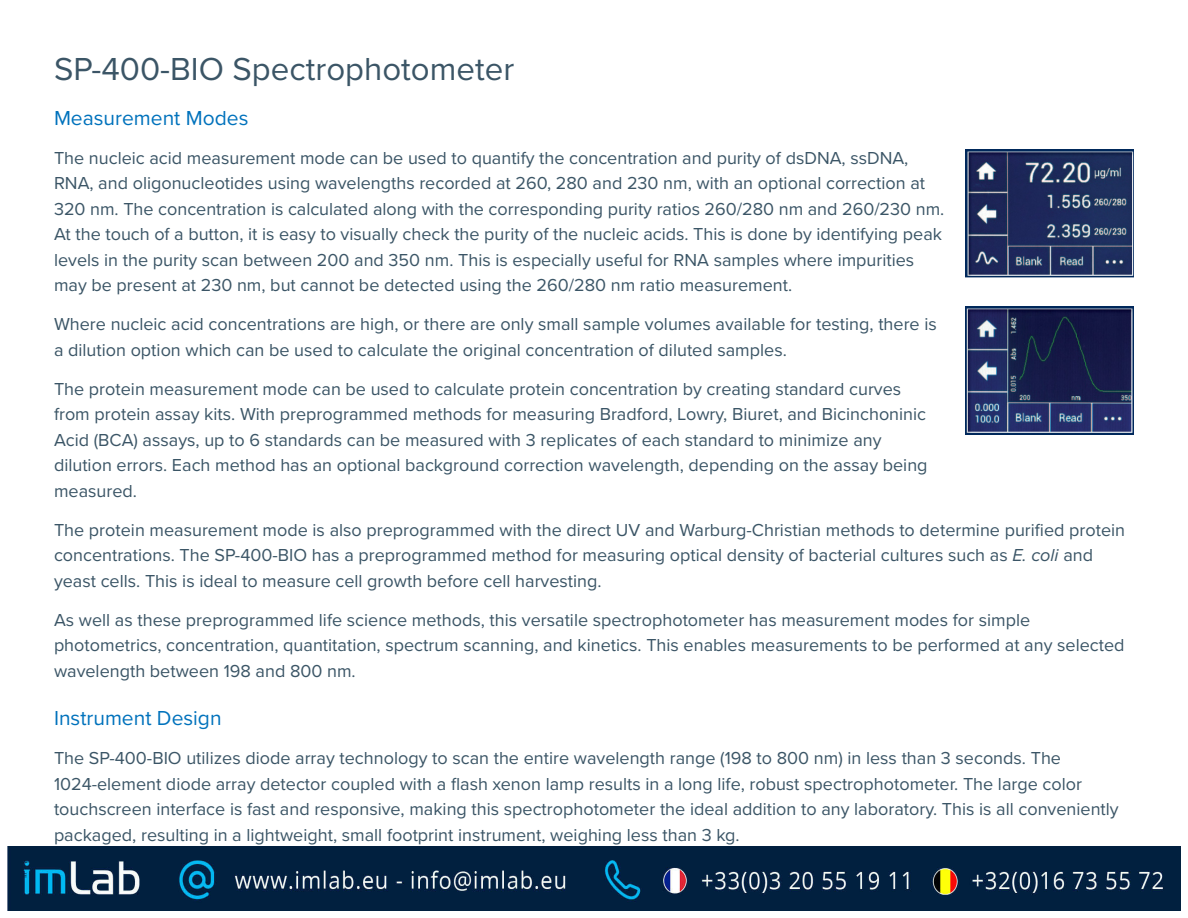
<style>
.page{position:relative;width:1188px;height:918px;background:#fff}
.page>*{position:absolute;margin:0;border:0;box-sizing:border-box;transform-origin:0 0}
.t1{font:33px "Proxima Nova";color:#3b5566}
.t2{font:21px "Proxima Nova";color:#0072bc}
.t3{font:18px/25.5px "Proxima Nova";color:#3b5566}
.s1{font-style:italic}
</style>
<div class="page">
<img style="left:965px;top:150px;width:169px;height:127px">
<img style="left:965px;top:307px;width:169px;height:127px">
<img style="left:7px;top:847px;width:1174px;height:64px">
<p class="t1" style="left:54px;top:44px;width:462px">SP-400-BIO Spectrophotometer</p>
<p class="t2" style="left:54px;top:102px;width:196px">Measurement Modes</p>
<p class="t3" style="left:54px;top:144px;width:892px">The nucleic acid measurement mode can be used to quantify the concentration and purity of dsDNA, ssDNA, RNA, and oligonucleotides using wavelengths recorded at 260, 280 and 230 nm, with an optional correction at 320 nm. The concentration is calculated along with the corresponding purity ratios 260/280 nm and 260/230 nm.<br>At the touch of a button, it is easy to visually check the purity of the nucleic acids. This is done by identifying peak levels in the purity scan between 200 and 350 nm. This is especially useful for RNA samples where impurities may be present at 230 nm, but cannot be detected using the 260/280 nm ratio measurement.</p>
<p class="t3" style="left:54px;top:311px;width:884px">Where nucleic acid concentrations are high, or there are only small sample volumes available for testing, there is a dilution option which can be used to calculate the original concentration of diluted samples.</p>
<p class="t3" style="left:54px;top:375px;width:875px">The protein measurement mode can be used to calculate protein concentration by creating standard curves from protein assay kits. With preprogrammed methods for measuring Bradford, Lowry, Biuret, and Bicinchoninic Acid (BCA) assays, up to 6 standards can be measured with 3 replicates of each standard to minimize any dilution errors. Each method has an optional background correction wavelength, depending on the assay being measured.</p>
<p class="t3" style="left:54px;top:516px;width:1073px">The protein measurement mode is also preprogrammed with the direct UV and Warburg-Christian methods to determine purified protein concentrations. The SP-400-BIO has a preprogrammed method for measuring optical density of bacterial cultures such as <span class="s1">E. coli</span> and yeast cells. This is ideal to measure cell growth before cell harvesting.</p>
<p class="t3" style="left:54px;top:606px;width:1072px">As well as these preprogrammed life science methods, this versatile spectrophotometer has measurement modes for simple photometrics, concentration, quantitation, spectrum scanning, and kinetics. This enables measurements to be performed at any selected wavelength between 198 and 800 nm.</p>
<p class="t2" style="left:54px;top:703px;width:169px">Instrument Design</p>
<p class="t3" style="left:54px;top:745px;width:1066px">The SP-400-BIO utilizes diode array technology to scan the entire wavelength range (198 to 800 nm) in less than 3 seconds. The 1024-element diode array detector coupled with a flash xenon lamp results in a long life, robust spectrophotometer. The large color touchscreen interface is fast and responsive, making this spectrophotometer the ideal addition to any laboratory. This is all conveniently packaged, resulting in a lightweight, small footprint instrument, weighing less than 3 kg.</p>
</div>
